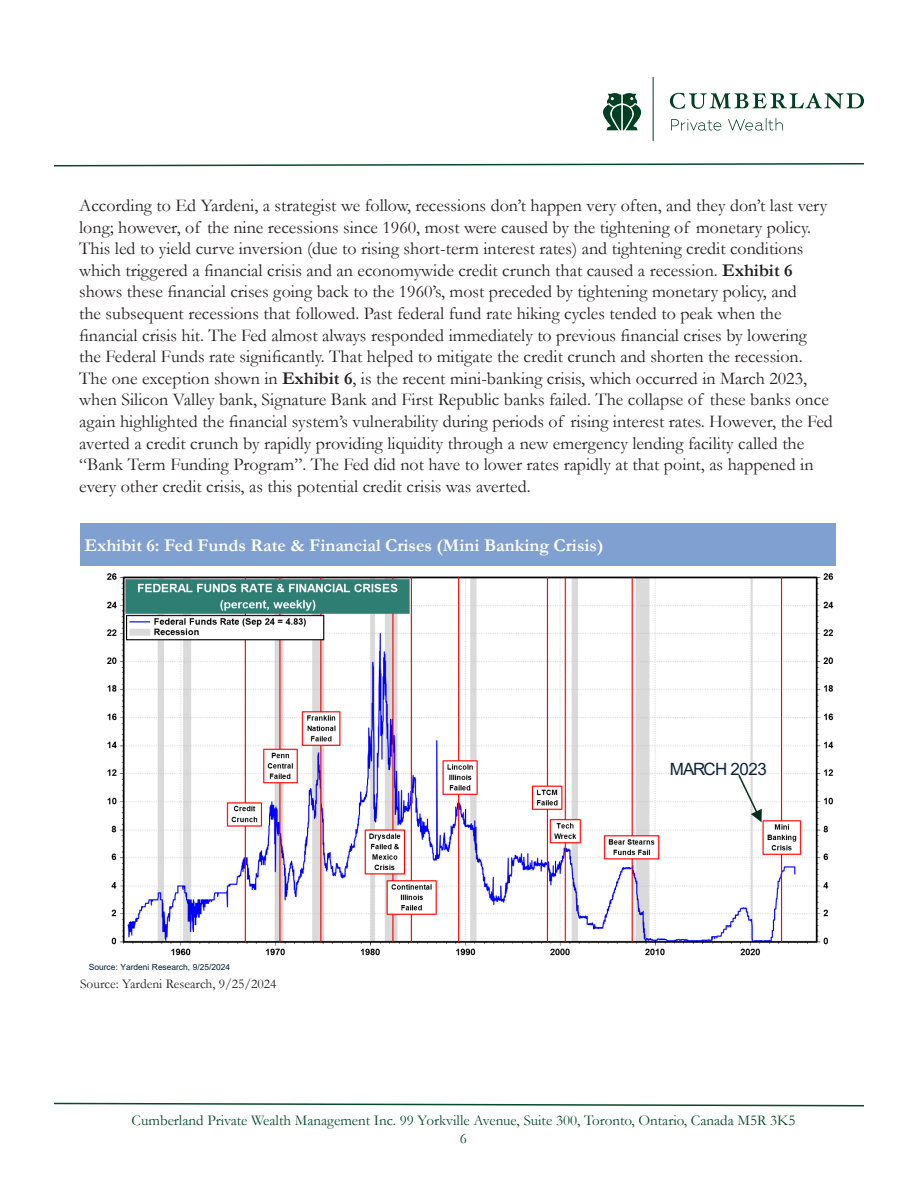
<style>
.page{position:relative;width:918px;height:1188px;background:#fff}
.page>*{position:absolute;margin:0;border:0;box-sizing:border-box;transform-origin:0 0}
.t1{font:18px/21.6px "Garamond";color:#231f20}
.t2{font:700 18px "Garamond";color:#fff}
.t3{font:16.95px "Arial";letter-spacing:-.03em;color:#0f243e}
.t4{font:15px/18px "Garamond";color:#06492b;text-align:center}
.t5{font:13.5px "Garamond";color:#231f20}
.t6{font:8.4px "Arial";letter-spacing:-.005em;color:#001d34}
.s1{font-weight:700}
</style>
<div class="page">
<svg style="left:54px;top:1102px;width:810px;height:5px"></svg>
<svg style="left:54px;top:163px;width:810px;height:4px"></svg>
<svg style="left:670px;top:93px;width:194px;height:16px"></svg>
<hr style="left:653px;top:77px;width:1px;height:64px;background:#013f22">
<svg style="left:603px;top:93px;width:38px;height:37px"></svg>
<svg style="left:671px;top:118px;width:112px;height:13px"></svg>
<img style="left:107px;top:573px;width:727px;height:383px">
<svg style="left:737px;top:773px;width:25px;height:49px"></svg>
<div style="left:80px;top:524px;width:756px;height:42px;background:#7fa0d0"></div>
<p class="t1" style="left:79px;top:194px;width:755px">According to Ed Yardeni, a strategist we follow, recessions don’t happen very often, and they don’t last very long; however, of the nine recessions since 1960, most were caused by the tightening of monetary policy.<br>This led to yield curve inversion (due to rising short-term interest rates) and tightening credit conditions which triggered a financial crisis and an economywide credit crunch that caused a recession. <span class="s1">Exhibit 6 </span>shows these financial crises going back to the 1960’s, most preceded by tightening monetary policy, and<br>the subsequent recessions that followed. Past federal fund rate hiking cycles tended to peak when the financial crisis hit. The Fed almost always responded immediately to previous financial crises by lowering the Federal Funds rate significantly. That helped to mitigate the credit crunch and shorten the recession.<br>The one exception shown in <span class="s1">Exhibit 6</span>, is the recent mini-banking crisis, which occurred in March 2023, when Silicon Valley bank, Signature Bank and First Republic banks failed. The collapse of these banks once again highlighted the financial system’s vulnerability during periods of rising interest rates. However, the Fed averted a credit crunch by rapidly providing liquidity through a new emergency lending facility called the “Bank Term Funding Program”. The Fed did not have to lower rates rapidly at that point, as happened in every other credit crisis, as this potential credit crisis was averted.</p>
<p class="t2" style="left:85px;top:533px;width:520px">Exhibit 6: Fed Funds Rate &amp; Financial Crises (Mini Banking Crisis)</p>
<p class="t6" style="left:89px;top:961px;width:143px">Source: Yardeni Research, 9/25/2024</p>
<p class="t5" style="left:80px;top:975px;width:198px">Source: Yardeni Research, 9/25/2024</p>
<p class="t3" style="left:670px;top:758px;width:98px">MARCH 2023</p>
<p class="t4" style="left:132px;top:1111px;width:665px">Cumberland Private Wealth Management Inc. 99 Yorkville Avenue, Suite 300, Toronto, Ontario, Canada M5R 3K5<br>6</p>
</div>
